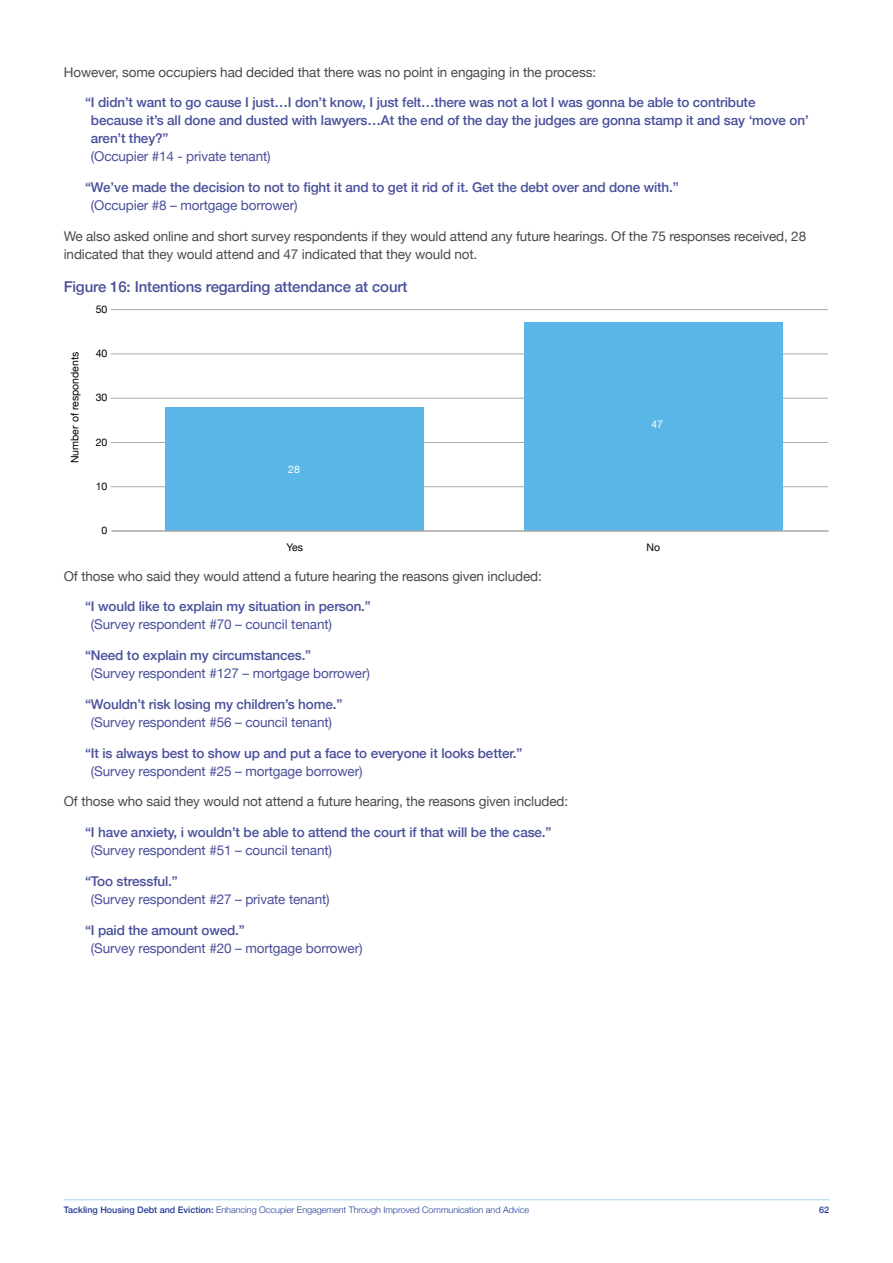
<style>
.page{position:relative;width:893px;height:1263px;background:#fff}
.page>*{position:absolute;margin:0;border:0;box-sizing:border-box;transform-origin:0 0}
.t1{font:500 15px "Helvetica Neue";letter-spacing:-.01em;color:#49509a}
.t2{font:500 13.5px/18px "Helvetica Neue";letter-spacing:-.01em;color:#49509a}
.t3{font:13.5px/18px "Helvetica Neue";letter-spacing:-.01em;color:#4a4a49}
.t4{font:13.5px "Helvetica Neue";letter-spacing:-.01em;color:#49509a}
.t5{font:10.5px "Helvetica Neue";color:#000}
.t6{font:10.5px "Helvetica Neue";color:#fff}
.t7{font:300 9px "Helvetica Neue";color:#243b96}
.t8{font:500 9px "Helvetica Neue";color:#243b96}
.s1{font-weight:500}
</style>
<div class="page">
<hr style="left:111px;top:486px;width:717px;height:1px;background:#a7a8a9">
<hr style="left:111px;top:442px;width:717px;height:1px;background:#a7a8a9">
<hr style="left:111px;top:398px;width:717px;height:1px;background:#a7a8a9">
<hr style="left:111px;top:354px;width:717px;height:1px;background:#a7a8a9">
<hr style="left:111px;top:309px;width:717px;height:1px;background:#a7a8a9">
<div style="left:166px;top:407px;width:258px;height:124px;background:#59b6e7"></div>
<div style="left:524px;top:323px;width:258px;height:208px;background:#59b6e7"></div>
<hr style="left:112px;top:530px;width:716px;height:2px;background:#a7a8a9">
<hr style="left:64px;top:1199px;width:765px;height:1px;background:#addfea">
<p class="t3" style="left:64px;top:64px;width:534px">However, some occupiers had decided that there was no point in engaging in the process:</p>
<p class="t2" style="left:91px;top:92px;width:719px;text-indent:-6px">“I didn’t want to go cause I just…I don’t know, I just felt…there was not a lot I was gonna be able to contribute because it’s all done and dusted with lawyers…At the end of the day the judges are gonna stamp it and say ‘move on’ aren’t they?”</p>
<p class="t4" style="left:91px;top:147px;width:181px">(Occupier #14 - private tenant)</p>
<p class="t2" style="left:85px;top:177px;width:595px">“We’ve made the decision to not to fight it and to get it rid of it. Get the debt over and done with.”</p>
<p class="t4" style="left:91px;top:196px;width:208px">(Occupier #8 – mortgage borrower)</p>
<p class="t3" style="left:64px;top:228px;width:744px">We also asked online and short survey respondents if they would attend any future hearings. Of the 75 responses received, 28 indicated that they would attend and 47 indicated that they would not.</p>
<p class="t1" style="left:64px;top:275px;width:345px">Figure 16: Intentions regarding attendance at court</p>
<p class="t5" style="left:67px;top:463px;width:113px;rotate:-90deg">Number of respondents</p>
<p class="t5" style="left:96px;top:302px;width:13px">50</p>
<p class="t5" style="left:96px;top:346px;width:13px">40</p>
<p class="t5" style="left:96px;top:390px;width:13px">30</p>
<p class="t5" style="left:96px;top:434px;width:13px">20</p>
<p class="t5" style="left:96px;top:479px;width:13px">10</p>
<p class="t5" style="left:102px;top:523px;width:7px">0</p>
<p class="t6" style="left:288px;top:461px;width:13px">28</p>
<p class="t6" style="left:651px;top:417px;width:13px">47</p>
<p class="t5" style="left:287px;top:540px;width:18px">Yes</p>
<p class="t5" style="left:647px;top:540px;width:15px">No</p>
<p class="t3" style="left:64px;top:567px;width:479px">Of those who said they would attend a future hearing the reasons given included:</p>
<p class="t2" style="left:85px;top:596px;width:287px">“I would like to explain my situation in person.”</p>
<p class="t4" style="left:91px;top:615px;width:243px">(Survey respondent #70 – council tenant)</p>
<p class="t2" style="left:85px;top:645px;width:228px">“Need to explain my circumstances.”</p>
<p class="t4" style="left:91px;top:663px;width:280px">(Survey respondent #127 – mortgage borrower)</p>
<p class="t2" style="left:85px;top:694px;width:259px">“Wouldn’t risk losing my children’s home.”</p>
<p class="t4" style="left:91px;top:712px;width:243px">(Survey respondent #56 – council tenant)</p>
<p class="t2" style="left:85px;top:743px;width:439px">“It is always best to show up and put a face to everyone it looks better.”</p>
<p class="t4" style="left:91px;top:761px;width:273px">(Survey respondent #25 – mortgage borrower)</p>
<p class="t3" style="left:64px;top:793px;width:506px">Of those who said they would not attend a future hearing, the reasons given included:</p>
<p class="t2" style="left:85px;top:822px;width:468px">“I have anxiety, i wouldn’t be able to attend the court if that will be the case.”</p>
<p class="t4" style="left:91px;top:840px;width:243px">(Survey respondent #51 – council tenant)</p>
<p class="t2" style="left:85px;top:871px;width:94px">“Too stressful.”</p>
<p class="t4" style="left:91px;top:889px;width:240px">(Survey respondent #27 – private tenant)</p>
<p class="t2" style="left:85px;top:920px;width:161px">“I paid the amount owed.”</p>
<p class="t4" style="left:91px;top:938px;width:273px">(Survey respondent #20 – mortgage borrower)</p>
<p class="t7" style="left:64px;top:1203px;width:467px"><span class="s1">Tackling Housing Debt and Eviction:</span> Enhancing Occupier Engagement Through Improved Communication and Advice</p>
<p class="t8" style="left:819px;top:1203px;width:12px">62</p>
</div>
